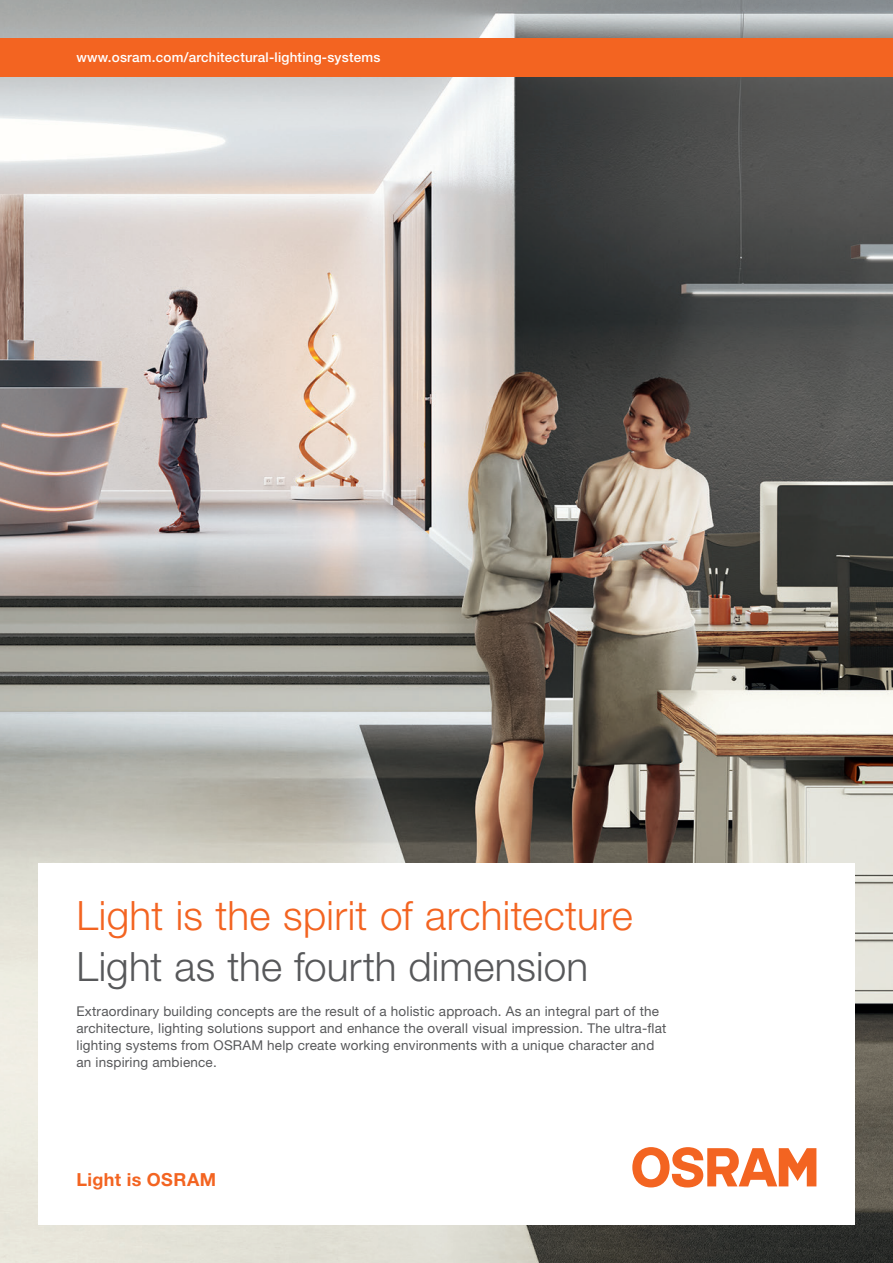
<style>
.page{position:relative;width:893px;height:1263px;background:#fff}
.page>*{position:absolute;margin:0;border:0;box-sizing:border-box;transform-origin:0 0}
.t1{font:300 40.5px "Helvetica Neue LT Pro";letter-spacing:.01em;color:#f36421}
.t2{font:300 40.5px "Helvetica Neue LT Pro";letter-spacing:.005em;color:#57585a}
.t3{font:700 18px "Helvetica Neue LT Pro";letter-spacing:.02em;color:#f36421}
.t4{font:13.5px/17px "Helvetica Neue LT Pro";letter-spacing:.015em;color:#57585a}
.t5{font:500 13.5px "Helvetica Neue LT Pro";letter-spacing:.015em;color:#fff}
</style>
<div class="page">
<img style="left:0;top:0;width:893px;height:1263px">
<div style="left:0;top:38px;width:893px;height:39px;background:#f36421"></div>
<div style="left:38px;top:863px;width:817px;height:362px;background:#fff"></div>
<svg style="left:632px;top:1147px;width:184px;height:40px"></svg>
<p class="t5" style="left:77px;top:49px;width:305px">www.osram.com/architectural-lighting-systems</p>
<h1 class="t1" style="left:77px;top:891px;width:558px">Light is the spirit of architecture</h1>
<h1 class="t2" style="left:77px;top:942px;width:513px">Light as the fourth dimension</h1>
<p class="t4" style="left:77px;top:1002px;width:591px">Extraordinary building concepts are the result of a holistic approach. As an integral part of the architecture, lighting solutions support and enhance the overall visual impression. The ultra-flat lighting systems from OSRAM help create working environments with a unique character and an inspiring ambience.</p>
<h2 class="t3" style="left:77px;top:1169px;width:141px">Light is OSRAM</h2>
</div>
